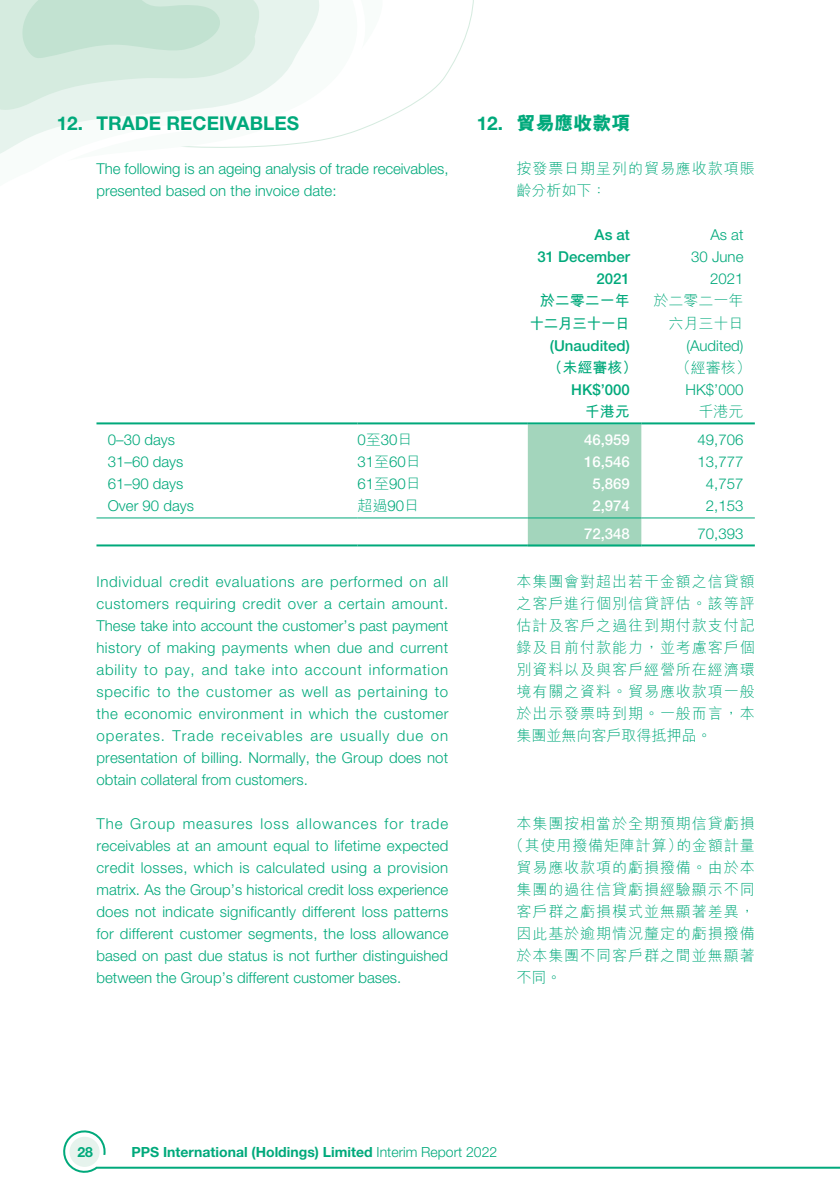
<style>
.page{position:relative;width:840px;height:1191px;background:#fff}
.page>*{position:absolute;margin:0;border:0;box-sizing:border-box;transform-origin:0 0}
.t1{font:700 19px "Helvetica Neue LT Std";color:#00a97b}
.t2{font:800 19px "M Hei HK";color:#00a97b}
.t3{font:300 15px/22px "Helvetica Neue LT Std";color:#00a97b;text-align:justify}
.t4{font:300 15px/22px "M Hei HK";letter-spacing:.06em;color:#00a97b}
.t5{font:500 15px/22px "Helvetica Neue LT Std";color:#00a97b;text-align:right}
.t6{font:500 15px "Helvetica Neue LT Std";color:#fff}
.t7{font:700 15px/22px "M Hei HK";letter-spacing:-.05em;color:#00a97b;text-align:right}
.t8{font:300 15px/22px "M Hei HK";color:#00a97b;text-align:right}
.t9{font:700 15px "M Hei HK";color:#00a97b}
.t10{font:700 14px "Helvetica Neue LT Std";color:#00a97b}
.s1{font-family:"Helvetica Neue LT Std";font-weight:700}
.s2{font-family:"M Hei HK"}
.s3{font-family:"Helvetica Neue LT Std"}
.s4{font-weight:300}
</style>
<div class="page">
<svg style="left:0;top:0;width:372px;height:154px"></svg>
<svg style="left:63px;top:1130px;width:776px;height:43px"></svg>
<div style="left:69px;top:1136px;width:31px;height:30px;background:#e6f3ed;border-radius:50%"></div>
<div style="left:527px;top:424px;width:114px;height:120px;background:#a3d5bc"></div>
<hr style="left:96px;top:422px;width:261px;height:2px;background:#00a97b">
<hr style="left:357px;top:422px;width:170px;height:2px;background:#00a97b">
<hr style="left:527px;top:422px;width:114px;height:2px;background:#00a97b">
<hr style="left:641px;top:422px;width:113px;height:2px;background:#00a97b">
<hr style="left:96px;top:517px;width:261px;height:1px;background:#00a97b">
<hr style="left:357px;top:517px;width:170px;height:1px;background:#00a97b">
<hr style="left:527px;top:517px;width:114px;height:1px;background:#00a97b">
<hr style="left:641px;top:517px;width:113px;height:1px;background:#00a97b">
<hr style="left:96px;top:544px;width:261px;height:2px;background:#00a97b">
<hr style="left:357px;top:544px;width:170px;height:2px;background:#00a97b">
<hr style="left:527px;top:544px;width:114px;height:2px;background:#00a97b">
<hr style="left:641px;top:544px;width:113px;height:2px;background:#00a97b">
<p class="t1" style="left:57px;top:112px;width:243px">12. TRADE RECEIVABLES</p>
<p class="t3" style="left:96px;top:158px;width:353px">The following is an ageing analysis of trade receivables, presented based on the invoice date:</p>
<p class="t2" style="left:476px;top:114px;width:155px"><span class="s1">12.</span> 貿易應收款項</p>
<p class="t4" style="left:516px;top:158px;width:240px">按發票日期呈列的貿易應收款項賬齡分析如下：</p>
<p class="t5" style="left:537px;top:224px;width:94px">As at<br>31 December<br>2021</p>
<p class="t3" style="left:690px;top:224px;width:54px;text-align:right">As at<br>30 June<br>2021</p>
<p class="t7" style="left:529px;top:289px;width:102px">於二零二一年十二月三十一日</p>
<p class="t8" style="left:653px;top:290px;width:91px">於二零二一年六月三十日</p>
<p class="t5" style="left:549px;top:334px;width:82px">(Unaudited)</p>
<p class="t3" style="left:686px;top:334px;width:58px">(Audited)</p>
<p class="t9" style="left:547px;top:356px;width:91px">（未經審核）</p>
<p class="t4" style="left:675px;top:356px;width:76px">（經審核）</p>
<p class="t5" style="left:571px;top:378px;width:60px">HK$’000</p>
<p class="t3" style="left:685px;top:378px;width:59px">HK$’000</p>
<p class="t9" style="left:584px;top:400px;width:46px">千港元</p>
<p class="t4" style="left:698px;top:400px;width:46px">千港元</p>
<p class="t3" style="left:108px;top:428px;width:69px">0–30 days</p>
<p class="t3" style="left:357px;top:428px;width:57px">0<span class="s2">至</span>30<span class="s2">日</span></p>
<p class="t6" style="left:583px;top:430px;width:47px">46,959</p>
<p class="t3" style="left:697px;top:428px;width:47px">49,706</p>
<p class="t3" style="left:108px;top:450px;width:77px">31–60 days</p>
<p class="t3" style="left:357px;top:450px;width:65px">31<span class="s2">至</span>60<span class="s2">日</span></p>
<p class="t6" style="left:583px;top:452px;width:47px">16,546</p>
<p class="t3" style="left:697px;top:450px;width:47px">13,777</p>
<p class="t3" style="left:108px;top:472px;width:77px">61–90 days</p>
<p class="t3" style="left:357px;top:472px;width:65px">61<span class="s2">至</span>90<span class="s2">日</span></p>
<p class="t6" style="left:592px;top:474px;width:39px">5,869</p>
<p class="t3" style="left:705px;top:472px;width:39px">4,757</p>
<p class="t3" style="left:108px;top:494px;width:88px">Over 90 days</p>
<p class="t4" style="left:357px;top:494px;width:63px">超過<span class="s3">90</span>日</p>
<p class="t6" style="left:592px;top:496px;width:39px">2,974</p>
<p class="t3" style="left:705px;top:494px;width:39px">2,153</p>
<p class="t6" style="left:583px;top:524px;width:47px">72,348</p>
<p class="t3" style="left:697px;top:522px;width:47px">70,393</p>
<p class="t3" style="left:96px;top:570px;width:353px">Individual credit evaluations are performed on all customers requiring credit over a certain amount.<br>These take into account the customer’s past payment history of making payments when due and current ability to pay, and take into account information specific to the customer as well as pertaining to the economic environment in which the customer operates. Trade receivables are usually due on presentation of billing. Normally, the Group does not obtain collateral from customers.</p>
<p class="t3" style="left:96px;top:812px;width:353px">The Group measures loss allowances for trade receivables at an amount equal to lifetime expected credit losses, which is calculated using a provision matrix. As the Group’s historical credit loss experience does not indicate significantly different loss patterns for different customer segments, the loss allowance based on past due status is not further distinguished between the Group’s different customer bases.</p>
<p class="t4" style="left:516px;top:570px;width:240px;text-align:justify">本集團會對超出若干金額之信貸額之客戶進行個別信貸評估。該等評估計及客戶之過往到期付款支付記錄及目前付款能力，並考慮客戶個別資料以及與客戶經營所在經濟環境有關之資料。貿易應收款項一般於出示發票時到期。一般而言，本集團並無向客戶取得抵押品。</p>
<p class="t4" style="left:516px;top:812px;width:240px">本集團按相當於全期預期信貸虧損</p>
<p class="t4" style="left:508px;top:834px;width:247px">（其使用撥備矩陣計算）的金額計量</p>
<p class="t4" style="left:516px;top:856px;width:240px">貿易應收款項的虧損撥備。由於本</p>
<p class="t4" style="left:516px;top:878px;width:240px">集團的過往信貸虧損經驗顯示不同</p>
<p class="t4" style="left:516px;top:900px;width:240px">客戶群之虧損模式並無顯著差異，</p>
<p class="t4" style="left:516px;top:922px;width:240px">因此基於逾期情況釐定的虧損撥備</p>
<p class="t4" style="left:516px;top:944px;width:240px">於本集團不同客戶群之間並無顯著</p>
<p class="t4" style="left:516px;top:966px;width:46px">不同。</p>
<p class="t10" style="left:77px;top:1143px;width:17px">28</p>
<p class="t10" style="left:131px;top:1143px;width:367px">PPS International (Holdings) Limited <span class="s4">Interim Report 2022</span></p>
</div>
